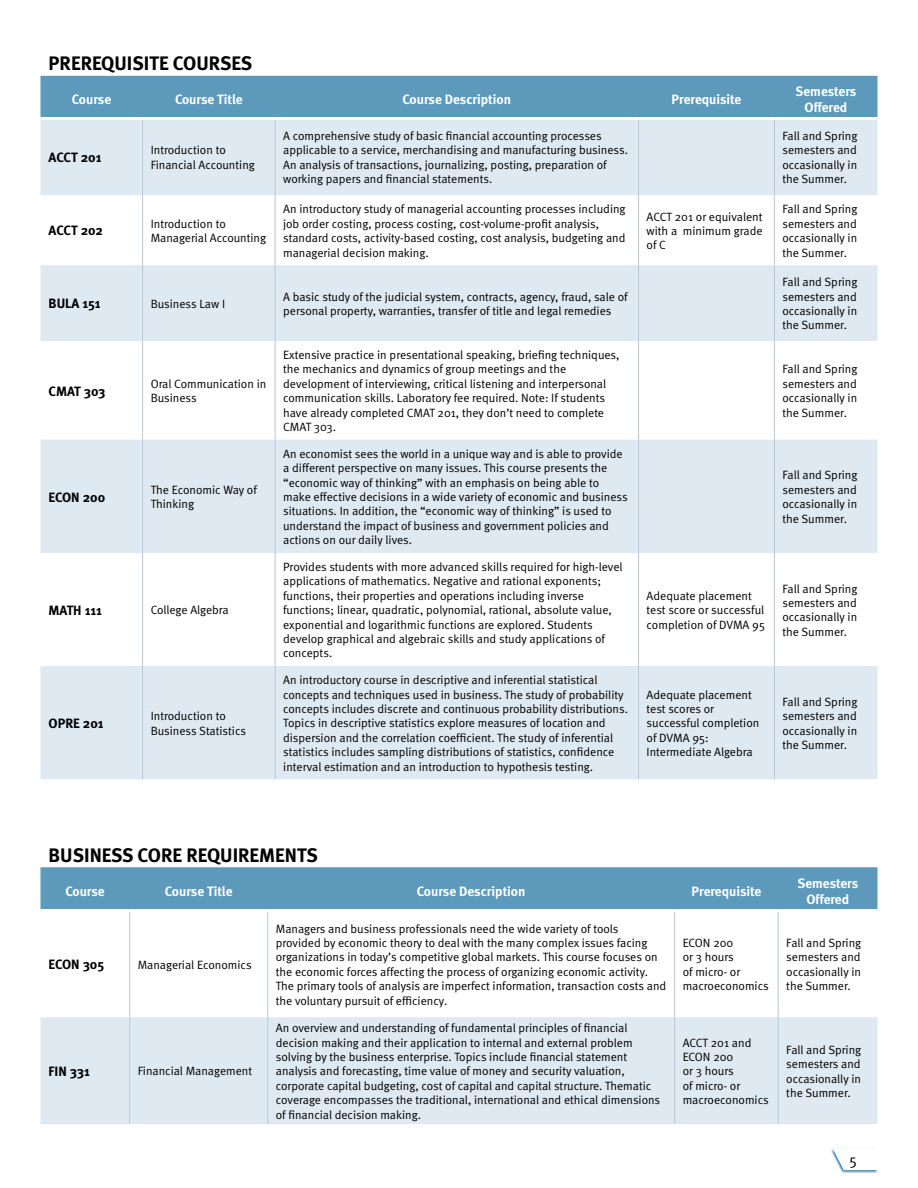
<style>
.page{position:relative;width:918px;height:1188px;background:#fff}
.page>*{position:absolute;margin:0;border:0;box-sizing:border-box;transform-origin:0 0}
.t1{font:700 19.5px "Meta";color:#000}
.t2{font:700 13.5px/16.2px "Meta";color:#fff;text-align:center}
.t3{font:700 13.5px "Meta";color:#000}
.t4{font:12px/14.4px "Meta Normal";color:#000}
</style>
<div class="page">
<img style="left:831px;top:1149px;width:47px;height:24px">
<svg style="left:832px;top:1148px;width:46px;height:22px"></svg>
<div style="left:40px;top:76px;width:838px;height:41px;background:#5c99bb"></div>
<svg style="left:40px;top:120px;width:838px;height:221px;fill:#dfe9f1"></svg>
<svg style="left:40px;top:440px;width:838px;height:339px;fill:#dfe9f1"></svg>
<hr style="left:142px;top:120px;width:1px;height:75px;background:#b1cbdf">
<hr style="left:275px;top:120px;width:1px;height:75px;background:#b1cbdf">
<hr style="left:638px;top:120px;width:1px;height:75px;background:#b1cbdf">
<hr style="left:774px;top:120px;width:1px;height:75px;background:#b1cbdf">
<hr style="left:142px;top:195px;width:1px;height:70px;background:#b1cbdf">
<hr style="left:275px;top:195px;width:1px;height:70px;background:#b1cbdf">
<hr style="left:638px;top:195px;width:1px;height:70px;background:#b1cbdf">
<hr style="left:774px;top:195px;width:1px;height:70px;background:#b1cbdf">
<hr style="left:142px;top:265px;width:1px;height:76px;background:#b1cbdf">
<hr style="left:275px;top:265px;width:1px;height:76px;background:#b1cbdf">
<hr style="left:638px;top:265px;width:1px;height:76px;background:#b1cbdf">
<hr style="left:774px;top:265px;width:1px;height:76px;background:#b1cbdf">
<hr style="left:142px;top:341px;width:1px;height:99px;background:#b1cbdf">
<hr style="left:275px;top:341px;width:1px;height:99px;background:#b1cbdf">
<hr style="left:638px;top:341px;width:1px;height:99px;background:#b1cbdf">
<hr style="left:774px;top:341px;width:1px;height:99px;background:#b1cbdf">
<hr style="left:142px;top:440px;width:1px;height:113px;background:#b1cbdf">
<hr style="left:275px;top:440px;width:1px;height:113px;background:#b1cbdf">
<hr style="left:638px;top:440px;width:1px;height:113px;background:#b1cbdf">
<hr style="left:774px;top:440px;width:1px;height:113px;background:#b1cbdf">
<hr style="left:142px;top:553px;width:1px;height:113px;background:#b1cbdf">
<hr style="left:275px;top:553px;width:1px;height:113px;background:#b1cbdf">
<hr style="left:638px;top:553px;width:1px;height:113px;background:#b1cbdf">
<hr style="left:774px;top:553px;width:1px;height:113px;background:#b1cbdf">
<hr style="left:142px;top:666px;width:1px;height:113px;background:#b1cbdf">
<hr style="left:275px;top:666px;width:1px;height:113px;background:#b1cbdf">
<hr style="left:638px;top:666px;width:1px;height:113px;background:#b1cbdf">
<hr style="left:774px;top:666px;width:1px;height:113px;background:#b1cbdf">
<div style="left:40px;top:867px;width:838px;height:42px;background:#5c99bb"></div>
<svg style="left:130px;top:912px;width:648px;height:105px"></svg>
<div style="left:40px;top:1017px;width:838px;height:107px;background:#dfe9f1"></div>
<hr style="left:129px;top:1017px;width:1px;height:107px;background:#b1cbdf">
<hr style="left:267px;top:1017px;width:1px;height:107px;background:#b1cbdf">
<hr style="left:674px;top:1017px;width:1px;height:107px;background:#b1cbdf">
<hr style="left:778px;top:1017px;width:1px;height:107px;background:#b1cbdf">
<hr style="left:129px;top:912px;width:1px;height:105px;background:#b1cbdf">
<hr style="left:267px;top:912px;width:1px;height:105px;background:#b1cbdf">
<hr style="left:674px;top:912px;width:1px;height:105px;background:#b1cbdf">
<hr style="left:778px;top:912px;width:1px;height:105px;background:#b1cbdf">
<h1 class="t1" style="left:49px;top:52px;width:205px">PREREQUISITE COURSES</h1>
<p class="t2" style="left:72px;top:91px;width:41px">Course</p>
<p class="t2" style="left:175px;top:91px;width:69px">Course Title</p>
<p class="t2" style="left:403px;top:91px;width:110px">Course Description</p>
<p class="t2" style="left:672px;top:91px;width:71px">Prerequisite</p>
<p class="t2" style="left:796px;top:83px;width:62px">Semesters<br>Offered</p>
<p class="t3" style="left:49px;top:149px;width:54px">ACCT 201</p>
<p class="t4" style="left:151px;top:143px;width:106px">Introduction to<br>Financial Accounting</p>
<p class="t3" style="left:49px;top:223px;width:56px">ACCT 202</p>
<p class="t4" style="left:151px;top:216px;width:117px">Introduction to<br>Managerial Accounting</p>
<p class="t4" style="left:283px;top:128px;width:346px">A comprehensive study of basic financial accounting processes applicable to a service, merchandising and manufacturing business.<br>An analysis of transactions, journalizing, posting, preparation of working papers and financial statements.</p>
<p class="t4" style="left:782px;top:128px;width:76px;text-align:justify">Fall and Spring semesters and occasionally in the Summer.</p>
<p class="t4" style="left:283px;top:202px;width:344px">An introductory study of managerial accounting processes including job order costing, process costing, cost-volume-profit analysis, standard costs, activity-based costing, cost analysis, budgeting and managerial decision making.</p>
<p class="t4" style="left:647px;top:209px;width:117px;text-align:justify">ACCT 201 or equivalent with a minimum grade of C</p>
<p class="t4" style="left:782px;top:202px;width:76px;text-align:justify">Fall and Spring semesters and occasionally in the Summer.</p>
<p class="t3" style="left:49px;top:296px;width:53px">BULA 151</p>
<p class="t4" style="left:151px;top:296px;width:76px">Business Law I</p>
<p class="t4" style="left:283px;top:289px;width:346px">A basic study of the judicial system, contracts, agency, fraud, sale of personal property, warranties, transfer of title and legal remedies</p>
<p class="t3" style="left:49px;top:383px;width:58px">CMAT 303</p>
<p class="t4" style="left:151px;top:376px;width:117px">Oral Communication in<br>Business</p>
<p class="t3" style="left:49px;top:489px;width:58px">ECON 200</p>
<p class="t4" style="left:151px;top:482px;width:108px">The Economic Way of<br>Thinking</p>
<p class="t3" style="left:49px;top:602px;width:55px">MATH 111</p>
<p class="t4" style="left:151px;top:603px;width:80px">College Algebra</p>
<p class="t3" style="left:49px;top:715px;width:56px">OPRE 201</p>
<p class="t4" style="left:151px;top:709px;width:97px">Introduction to<br>Business Statistics</p>
<p class="t4" style="left:283px;top:348px;width:338px">Extensive practice in presentational speaking, briefing techniques, the mechanics and dynamics of group meetings and the development of interviewing, critical listening and interpersonal communication skills. Laboratory fee required. Note: If students have already completed CMAT 201, they don’t need to complete CMAT 303.</p>
<p class="t4" style="left:283px;top:446px;width:346px">An economist sees the world in a unique way and is able to provide a different perspective on many issues. This course presents the “economic way of thinking” with an emphasis on being able to make effective decisions in a wide variety of economic and business situations. In addition, the “economic way of thinking” is used to understand the impact of business and government policies and actions on our daily lives.</p>
<p class="t4" style="left:283px;top:560px;width:341px">Provides students with more advanced skills required for high-level applications of mathematics. Negative and rational exponents; functions, their properties and operations including inverse functions; linear, quadratic, polynomial, rational, absolute value, exponential and logarithmic functions are explored. Students develop graphical and algebraic skills and study applications of concepts.</p>
<p class="t4" style="left:283px;top:673px;width:346px">An introductory course in descriptive and inferential statistical concepts and techniques used in business. The study of probability concepts includes discrete and continuous probability distributions.<br>Topics in descriptive statistics explore measures of location and dispersion and the correlation coefficient. The study of inferential statistics includes sampling distributions of statistics, confidence interval estimation and an introduction to hypothesis testing.</p>
<p class="t4" style="left:782px;top:275px;width:76px;text-align:justify">Fall and Spring semesters and occasionally in the Summer.</p>
<p class="t4" style="left:782px;top:362px;width:76px;text-align:justify">Fall and Spring semesters and occasionally in the Summer.</p>
<p class="t4" style="left:782px;top:468px;width:76px;text-align:justify">Fall and Spring semesters and occasionally in the Summer.</p>
<p class="t4" style="left:647px;top:588px;width:120px">Adequate placement test score or successful completion of DVMA 95</p>
<p class="t4" style="left:782px;top:581px;width:76px;text-align:justify">Fall and Spring semesters and occasionally in the Summer.</p>
<p class="t4" style="left:647px;top:687px;width:114px">Adequate placement test scores or successful completion of DVMA 95:<br>Intermediate Algebra</p>
<p class="t4" style="left:782px;top:694px;width:76px;text-align:justify">Fall and Spring semesters and occasionally in the Summer.</p>
<h1 class="t1" style="left:49px;top:843px;width:271px">BUSINESS CORE REQUIREMENTS</h1>
<p class="t2" style="left:65px;top:883px;width:41px">Course</p>
<p class="t2" style="left:165px;top:883px;width:69px">Course Title</p>
<p class="t2" style="left:417px;top:883px;width:110px">Course Description</p>
<p class="t2" style="left:692px;top:883px;width:71px">Prerequisite</p>
<p class="t2" style="left:798px;top:875px;width:62px">Semesters<br>Offered</p>
<p class="t3" style="left:49px;top:957px;width:57px">ECON 305</p>
<p class="t4" style="left:138px;top:957px;width:115px">Managerial Economics</p>
<p class="t3" style="left:49px;top:1063px;width:43px">FIN 331</p>
<p class="t4" style="left:138px;top:1064px;width:116px">Financial Management</p>
<p class="t4" style="left:276px;top:921px;width:392px">Managers and business professionals need the wide variety of tools provided by economic theory to deal with the many complex issues facing organizations in today’s competitive global markets. This course focuses on the economic forces affecting the process of organizing economic activity.<br>The primary tools of analysis are imperfect information, transaction costs and the voluntary pursuit of efficiency.</p>
<p class="t4" style="left:276px;top:1021px;width:386px">An overview and understanding of fundamental principles of financial decision making and their application to internal and external problem solving by the business enterprise. Topics include financial statement analysis and forecasting, time value of money and security valuation, corporate capital budgeting, cost of capital and capital structure. Thematic coverage encompasses the traditional, international and ethical dimensions of financial decision making.</p>
<p class="t4" style="left:683px;top:936px;width:88px">ECON 200<br>or 3 hours<br>of micro- or macroeconomics</p>
<p class="t4" style="left:786px;top:936px;width:76px;text-align:justify">Fall and Spring semesters and occasionally in the Summer.</p>
<p class="t4" style="left:683px;top:1035px;width:88px">ACCT 201 and<br>ECON 200<br>or 3 hours<br>of micro- or macroeconomics</p>
<p class="t4" style="left:786px;top:1042px;width:76px;text-align:justify">Fall and Spring semesters and occasionally in the Summer.</p>
</div>
